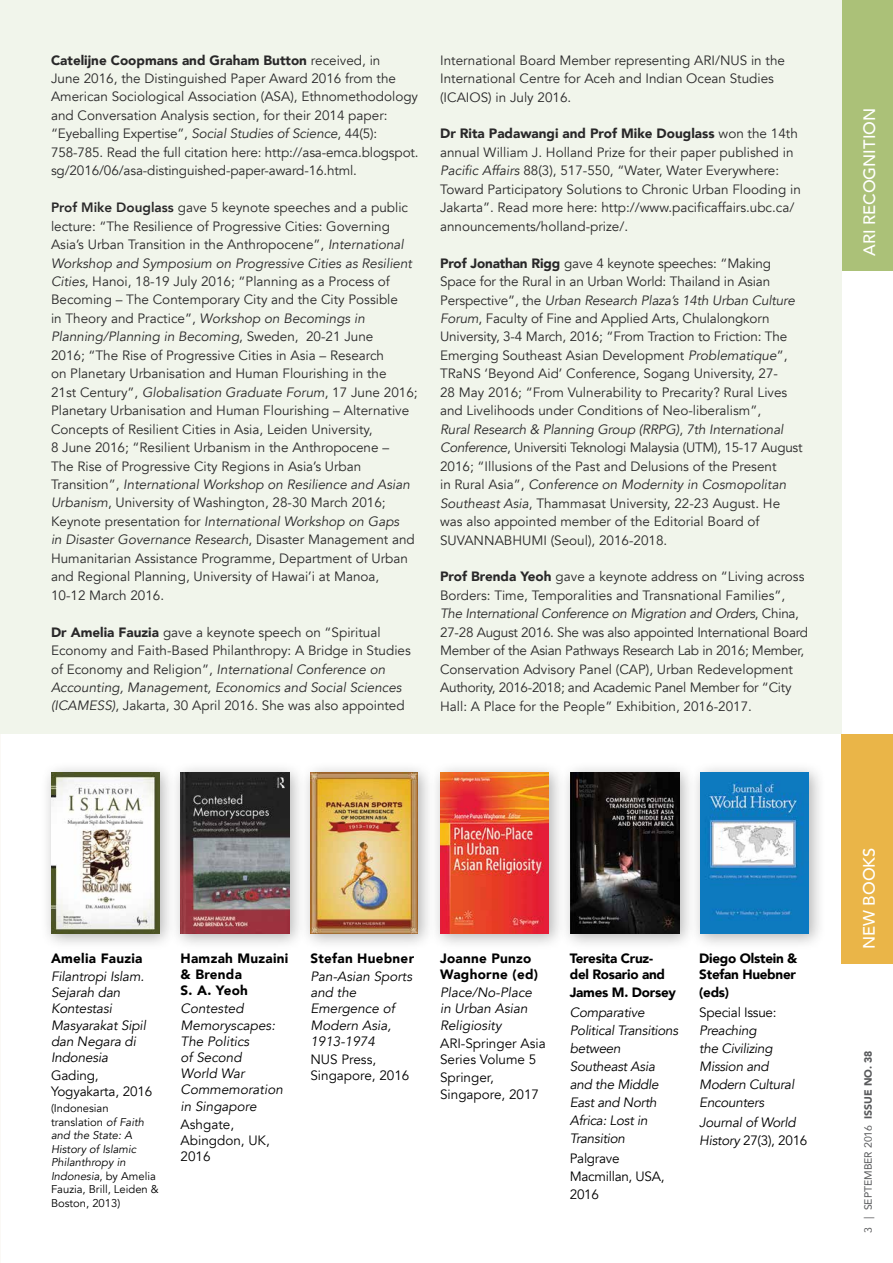
<style>
.page{position:relative;width:893px;height:1263px;background:#fff}
.page>*{position:absolute;margin:0;border:0;box-sizing:border-box;transform-origin:0 0}
.t1{font:500 16.5px "Avenir";color:#fff}
.t2{font:13.5px/18.5px "Avenir";color:#292829}
.t3{font:italic 13.5px/16.2px "Avenir";letter-spacing:-.01em;color:#000}
.t4{font:13.5px/16.2px "Avenir";color:#000}
.t5{font:900 13.5px/16.2px "Avenir";letter-spacing:.02em;color:#000}
.t6{font:900 13.5px/16.2px "Avenir";letter-spacing:-.02em;color:#000}
.t7{font:13.5px/18px "Avenir";letter-spacing:-.02em;color:#000}
.t8{font:900 13.5px "Avenir";color:#000}
.t9{font:11.25px/13.5px "Avenir";color:#000}
.t10{font:10.5px "Avenir";color:#58595b}
.s1{font-weight:900}
.s2{font-style:italic}
.s3{font-weight:800}
.s4{font-style:normal}
</style>
<div class="page">
<div style="left:842px;top:734px;width:51px;height:229px;background:#eab548"></div>
<div style="left:842px;top:0;width:51px;height:270px;background:#abc178"></div>
<div style="left:170px;top:761px;width:137px;height:190px;background:#000;opacity:.3"></div>
<img style="left:181px;top:772px;width:108px;height:162px">
<div style="left:299px;top:761px;width:136px;height:190px;background:#000;opacity:.3"></div>
<img style="left:310px;top:772px;width:108px;height:162px">
<div style="left:40px;top:761px;width:137px;height:190px;background:#000;opacity:.3"></div>
<img style="left:51px;top:772px;width:109px;height:162px">
<div style="left:0;top:0;width:842px;height:734px;background:#f1f5eb"></div>
<div style="left:429px;top:761px;width:137px;height:190px;background:#000;opacity:.3"></div>
<img style="left:440px;top:772px;width:109px;height:162px">
<div style="left:560px;top:761px;width:137px;height:190px;background:#000;opacity:.3"></div>
<img style="left:571px;top:772px;width:108px;height:162px">
<div style="left:689px;top:761px;width:137px;height:190px;background:#000;opacity:.3"></div>
<img style="left:700px;top:772px;width:109px;height:162px">
<p class="t2" style="left:51px;top:51px;width:369px"><span class="s1">Catelijne Coopmans and Graham Button</span> received, in<br>June 2016, the Distinguished Paper Award 2016 from the American Sociological Association (ASA), Ethnomethodology and Conversation Analysis section, for their 2014 paper: “Eyeballing Expertise”, <span class="s2">Social Studies of Science</span>, 44(5):<br>758-785. Read the full citation here: http://asa-emca.blogspot. sg/2016/06/asa-distinguished-paper-award-16.html.</p>
<p class="t2" style="left:51px;top:199px;width:368px"><span class="s3">Prof Mike Douglass</span> gave 5 keynote speeches and a public lecture: “The Resilience of Progressive Cities: Governing Asia’s Urban Transition in the Anthropocene”, <span class="s2">International Workshop and Symposium on Progressive Cities as Resilient Cities</span>, Hanoi, 18-19 July 2016; “Planning as a Process of Becoming – The Contemporary City and the City Possible<br>in Theory and Practice”, <span class="s2">Workshop on Becomings in Planning/Planning in Becoming</span>, Sweden, 20-21 June<br>2016; “The Rise of Progressive Cities in Asia – Research<br>on Planetary Urbanisation and Human Flourishing in the<br>21st Century”, <span class="s2">Globalisation Graduate Forum</span>, 17 June 2016; Planetary Urbanisation and Human Flourishing – Alternative Concepts of Resilient Cities in Asia, Leiden University,<br>8 June 2016; “Resilient Urbanism in the Anthropocene –<br>The Rise of Progressive City Regions in Asia’s Urban Transition”, <span class="s2">International Workshop on Resilience and Asian Urbanism</span>, University of Washington, 28-30 March 2016; Keynote presentation for <span class="s2">International Workshop on Gaps<br>in Disaster Governance Research</span>, Disaster Management and Humanitarian Assistance Programme, Department of Urban and Regional Planning, University of Hawai’i at Manoa,<br>10-12 March 2016.</p>
<p class="t2" style="left:51px;top:623px;width:361px"><span class="s1">Dr Amelia Fauzia</span> gave a keynote speech on “Spiritual Economy and Faith-Based Philanthropy: A Bridge in Studies of Economy and Religion”, <span class="s2">International Conference on Accounting, Management, Economics and Social Sciences (ICAMESS)</span>, Jakarta, 30 April 2016. She was also appointed</p>
<p class="t2" style="left:440px;top:51px;width:346px">International Board Member representing ARI/NUS in the<br>International Centre for Aceh and Indian Ocean Studies (ICAIOS) in July 2016.</p>
<p class="t2" style="left:440px;top:125px;width:362px"><span class="s1">Dr Rita Padawangi and Prof Mike Douglass</span> won the 14th annual William J. Holland Prize for their paper published in <span class="s2">Pacific Affairs</span> 88(3), 517-550, “Water, Water Everywhere:<br>Toward Participatory Solutions to Chronic Urban Flooding in Jakarta”. Read more here: http://www.pacificaffairs.ubc.ca/ announcements/holland-prize/.</p>
<p class="t2" style="left:440px;top:254px;width:364px"><span class="s1">Prof Jonathan Rigg</span> gave 4 keynote speeches: “Making Space for the Rural in an Urban World: Thailand in Asian Perspective”, the <span class="s2">Urban Research Plaza’s 14th Urban Culture Forum</span>, Faculty of Fine and Applied Arts, Chulalongkorn University, 3-4 March, 2016; “From Traction to Friction: The Emerging Southeast Asian Development <span class="s2">Problematique</span>”, TRaNS ‘Beyond Aid’ Conference, Sogang University, 27-<br>28 May 2016; “From Vulnerability to Precarity? Rural Lives and Livelihoods under Conditions of Neo-liberalism”,<br><span class="s2">Rural Research &amp; Planning Group (RRPG)</span>, <span class="s2">7th International Conference</span>, Universiti Teknologi Malaysia (UTM), 15-17 August 2016; “Illusions of the Past and Delusions of the Present<br>in Rural Asia”, <span class="s2">Conference on Modernity in Cosmopolitan Southeast Asia</span>, Thammasat University, 22-23 August. He was also appointed member of the Editorial Board of SUVANNABHUMI (Seoul), 2016-2018.</p>
<p class="t2" style="left:440px;top:568px;width:369px"><span class="s1">Prof Brenda Yeoh</span> gave a keynote address on “Living across Borders: Time, Temporalities and Transnational Families”, <span class="s2">The International Conference on Migration and Orders</span>, China, 27-28 August 2016. She was also appointed International Board Member of the Asian Pathways Research Lab in 2016; Member, Conservation Advisory Panel (CAP), Urban Redevelopment Authority, 2016-2018; and Academic Panel Member for “City Hall: A Place for the People” Exhibition, 2016-2017.</p>
<p class="t5" style="left:51px;top:949px;width:93px">Amelia Fauzia</p>
<p class="t3" style="left:51px;top:968px;width:96px">Filantropi Islam.<br>Sejarah dan<br>Kontestasi<br>Masyarakat Sipil dan Negara di<br>Indonesia</p>
<p class="t4" style="left:51px;top:1068px;width:103px">Gading,<br>Yogyakarta, 2016</p>
<p class="t9" style="left:51px;top:1102px;width:109px">(Indonesian translation <span class="s2">of Faith and the State: A<br>History of Islamic<br>Philanthropy in<br>Indonesia</span>, by Amelia<br>Fauzia, Brill, Leiden &amp;<br>Boston, 2013)</p>
<p class="t5" style="left:181px;top:949px;width:109px">Hamzah Muzaini &amp; Brenda<br>S. A. Yeoh</p>
<p class="t3" style="left:181px;top:1001px;width:104px">Contested<br>Memoryscapes:<br>The Politics<br>of Second<br>World War<br>Commemoration in Singapore</p>
<p class="t4" style="left:181px;top:1116px;width:91px">Ashgate,<br>Abingdon, UK,<br>2016</p>
<p class="t5" style="left:310px;top:949px;width:105px">Stefan Huebner</p>
<p class="t3" style="left:310px;top:968px;width:103px">Pan-Asian Sports and the<br>Emergence of<br>Modern Asia,<br>1913-1974</p>
<p class="t4" style="left:310px;top:1052px;width:101px">NUS Press,<br>Singapore, 2016</p>
<p class="t5" style="left:440px;top:949px;width:99px">Joanne Punzo<br>Waghorne (ed)</p>
<p class="t3" style="left:440px;top:985px;width:94px">Place/No-Place in Urban Asian<br>Religiosity</p>
<p class="t4" style="left:440px;top:1035px;width:107px">ARI-Springer Asia<br>Series Volume 5</p>
<p class="t4" style="left:440px;top:1070px;width:101px">Springer,<br>Singapore, 2017</p>
<p class="t6" style="left:570px;top:949px;width:97px">Teresita Cruz&shy;del Rosario and</p>
<p class="t6" style="left:570px;top:984px;width:108px">James M. Dorsey</p>
<p class="t3" style="left:570px;top:1003px;width:110px;line-height:18px">Comparative<br>Political Transitions between<br>Southeast Asia and the Middle<br>East and North<br>Africa: Lost in<br>Transition</p>
<p class="t7" style="left:570px;top:1150px;width:96px">Palgrave<br>Macmillan, USA,<br>2016</p>
<p class="t6" style="left:699px;top:949px;width:100px">Diego Olstein &amp;<br>Stefan Huebner</p>
<p class="t8" style="left:699px;top:980px;width:31px">(eds)</p>
<p class="t7" style="left:699px;top:1003px;width:79px">Special Issue:</p>
<p class="t3" style="left:699px;top:1021px;width:96px;line-height:18px">Preaching<br>the Civilizing<br>Mission and<br>Modern Cultural<br>Encounters</p>
<p class="t3" style="left:699px;top:1114px;width:110px;line-height:18px">Journal of World<br>History <span class="s4">27(3), 2016</span></p>
<p class="t1" style="left:855px;top:256px;width:149px;rotate:-90deg">ARI RECOGNITION</p>
<p class="t1" style="left:855px;top:949px;width:103px;rotate:-90deg">NEW BOOKS</p>
<p class="t10" style="left:860px;top:1233px;width:184px;rotate:-90deg">3 | SEPTEMBER 2016 <span class="s1">ISSUE NO. 38</span></p>
</div>
